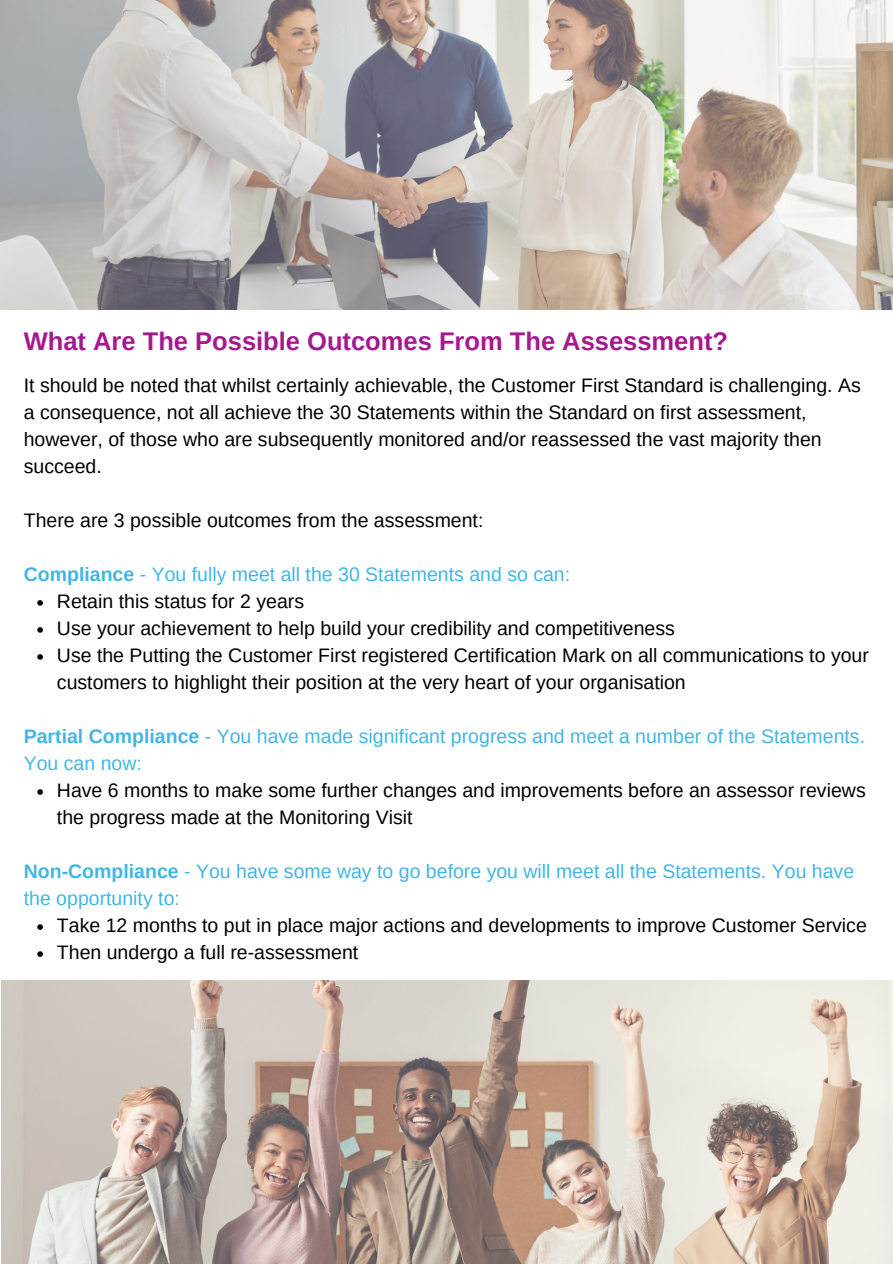
<style>
.page{position:relative;width:893px;height:1264px;background:#fff}
.page>*{position:absolute;margin:0;border:0;box-sizing:border-box;transform-origin:0 0}
.t1{font:700 25.5px "Arimo";color:#a51890}
.t2{font:19.5px/27px "Arimo";color:#000}
.t3{font:19.5px/27px "Arimo";color:#41b6e6}
.s1{font-weight:700}
</style>
<div class="page">
<img style="left:0;top:0;width:892px;height:309px">
<img style="left:1px;top:980px;width:891px;height:283px">
<svg style="left:37px;top:600px;width:6px;height:5px"></svg>
<svg style="left:37px;top:627px;width:6px;height:5px"></svg>
<svg style="left:37px;top:654px;width:6px;height:5px"></svg>
<svg style="left:37px;top:789px;width:6px;height:5px"></svg>
<svg style="left:37px;top:924px;width:6px;height:5px"></svg>
<svg style="left:37px;top:951px;width:6px;height:5px"></svg>
<h1 class="t1" style="left:24px;top:327px;width:705px">What Are The Possible Outcomes From The Assessment?</h1>
<p class="t2" style="left:24px;top:371px;width:838px">It should be noted that whilst certainly achievable, the Customer First Standard is challenging. As a consequence, not all achieve the 30 Statements within the Standard on first assessment, however, of those who are subsequently monitored and/or reassessed the vast majority then succeed.</p>
<p class="t2" style="left:24px;top:506px;width:461px">There are 3 possible outcomes from the assessment:</p>
<p class="t3" style="left:24px;top:560px;width:548px"><span class="s1">Compliance</span> - You fully meet all the 30 Statements and so can:</p>
<p class="t2" style="left:57px;top:587px;width:249px">Retain this status for 2 years</p>
<p class="t2" style="left:57px;top:614px;width:619px">Use your achievement to help build your credibility and competitiveness</p>
<p class="t2" style="left:57px;top:641px;width:813px">Use the Putting the Customer First registered Certification Mark on all communications to your customers to highlight their position at the very heart of your organisation</p>
<p class="t3" style="left:24px;top:722px;width:842px"><span class="s1">Partial Compliance</span> - You have made significant progress and meet a number of the Statements.<br>You can now:</p>
<p class="t2" style="left:57px;top:776px;width:810px">Have 6 months to make some further changes and improvements before an assessor reviews the progress made at the Monitoring Visit</p>
<p class="t3" style="left:24px;top:857px;width:831px"><span class="s1">Non-Compliance</span> - You have some way to go before you will meet all the Statements. You have the opportunity to:</p>
<p class="t2" style="left:57px;top:911px;width:811px">Take 12 months to put in place major actions and developments to improve Customer Service</p>
<p class="t2" style="left:57px;top:938px;width:303px">Then undergo a full re-assessment</p>
</div>
